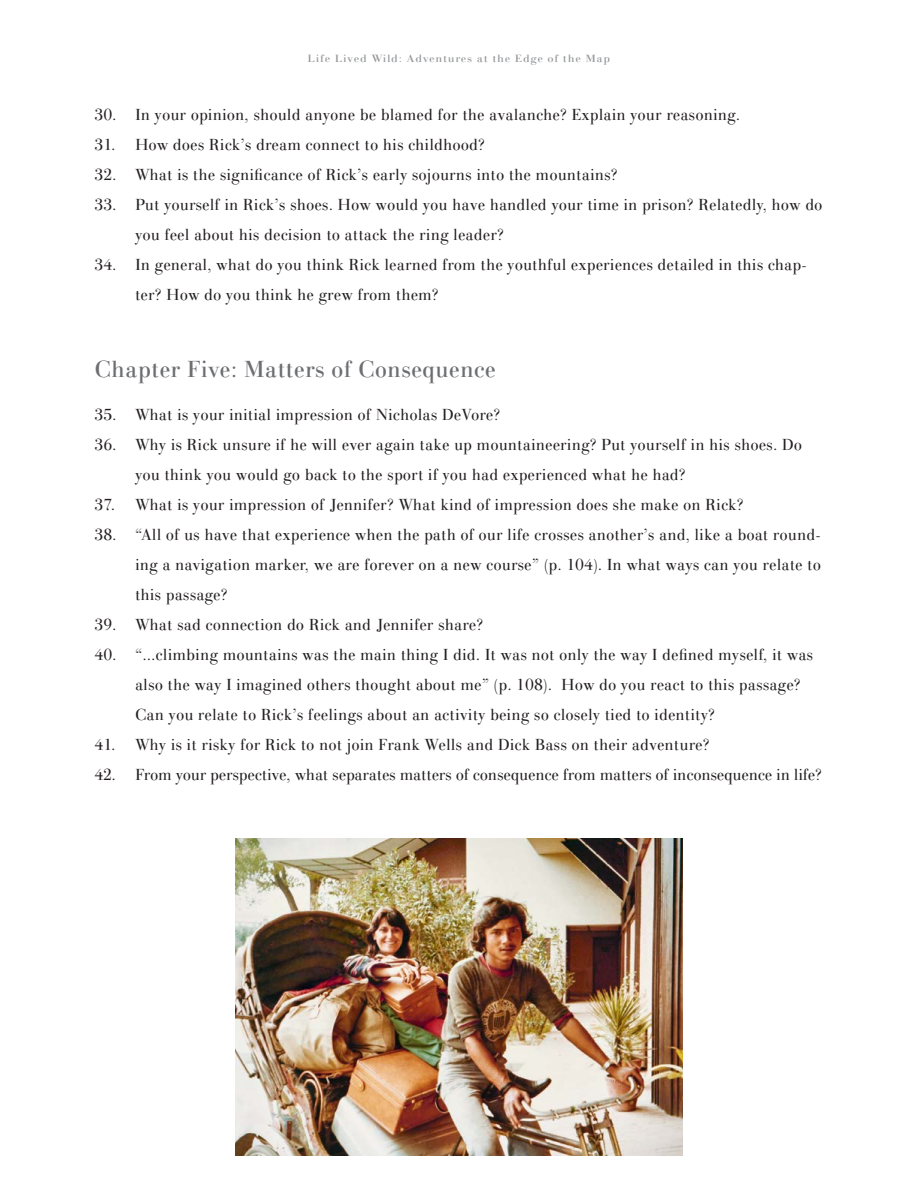
<style>
.page{position:relative;width:918px;height:1188px;background:#fff}
.page>*{position:absolute;margin:0;border:0;box-sizing:border-box;transform-origin:0 0}
.t1{font:24px "Gianotten LT Pro";letter-spacing:-.005em;color:#6d6e71}
.t2{font:300 16.5px/30px "Gianotten LT Pro";color:#231f20}
.t3{font:300 16.5px "Gianotten LT Pro";letter-spacing:-.02em;color:#231f20}
.t4{font:10.8px "Gianotten LT Pro";letter-spacing:.05em;color:#939598;scale:1.11 1}
</style>
<div class="page">
<img style="left:235px;top:838px;width:448px;height:317px">
<p class="t4" style="left:308px;top:52px;width:274px">Life Lived Wild: Adventures at the Edge of the Map</p>
<p class="t2" style="left:94px;top:99px;width:647px">30. In your opinion, should anyone be blamed for the avalanche? Explain your reasoning.</p>
<p class="t2" style="left:94px;top:129px;width:392px">31. How does Rick’s dream connect to his childhood?</p>
<p class="t2" style="left:94px;top:159px;width:525px">32. What is the significance of Rick’s early sojourns into the mountains?</p>
<p class="t2" style="left:135px;top:189px;width:689px;text-indent:-41px">33. Put yourself in Rick’s shoes. How would you have handled your time in prison? Relatedly, how do you feel about his decision to attack the ring leader?</p>
<p class="t2" style="left:135px;top:249px;width:673px;text-indent:-41px">34. In general, what do you think Rick learned from the youthful experiences detailed in this chap&shy;ter? How do you think he grew from them?</p>
<h1 class="t1" style="left:94px;top:354px;width:403px">Chapter Five: Matters of Consequence</h1>
<p class="t2" style="left:94px;top:400px;width:407px">35. What is your initial impression of Nicholas DeVore?</p>
<p class="t2" style="left:135px;top:430px;width:669px;text-indent:-41px">36. Why is Rick unsure if he will ever again take up mountaineering? Put yourself in his shoes. Do you think you would go back to the sport if you had experienced what he had?</p>
<p class="t2" style="left:94px;top:490px;width:651px">37. What is your impression of Jennifer? What kind of impression does she make on Rick?</p>
<p class="t2" style="left:135px;top:520px;width:688px;text-align:justify;text-indent:-41px">38. “All of us have that experience when the path of our life crosses another’s and, like a boat round&shy;ing a navigation marker, we are forever on a new course” (p. 104). In what ways can you relate to this passage?</p>
<p class="t2" style="left:94px;top:610px;width:390px">39. What sad connection do Rick and Jennifer share?</p>
<p class="t2" style="left:135px;top:640px;width:680px;text-indent:-41px">40. “...climbing mountains was the main thing I did. It was not only the way I defined myself, it was also the way I imagined others thought about me” (p. 108). How do you react to this passage?<br>Can you relate to Rick’s feelings about an activity being so closely tied to identity?</p>
<p class="t2" style="left:94px;top:730px;width:617px">41. Why is it risky for Rick to not join Frank Wells and Dick Bass on their adventure?</p>
<p class="t3" style="left:94px;top:765px;width:729px">42. From your perspective, what separates matters of consequence from matters of inconsequence in life?</p>
</div>
